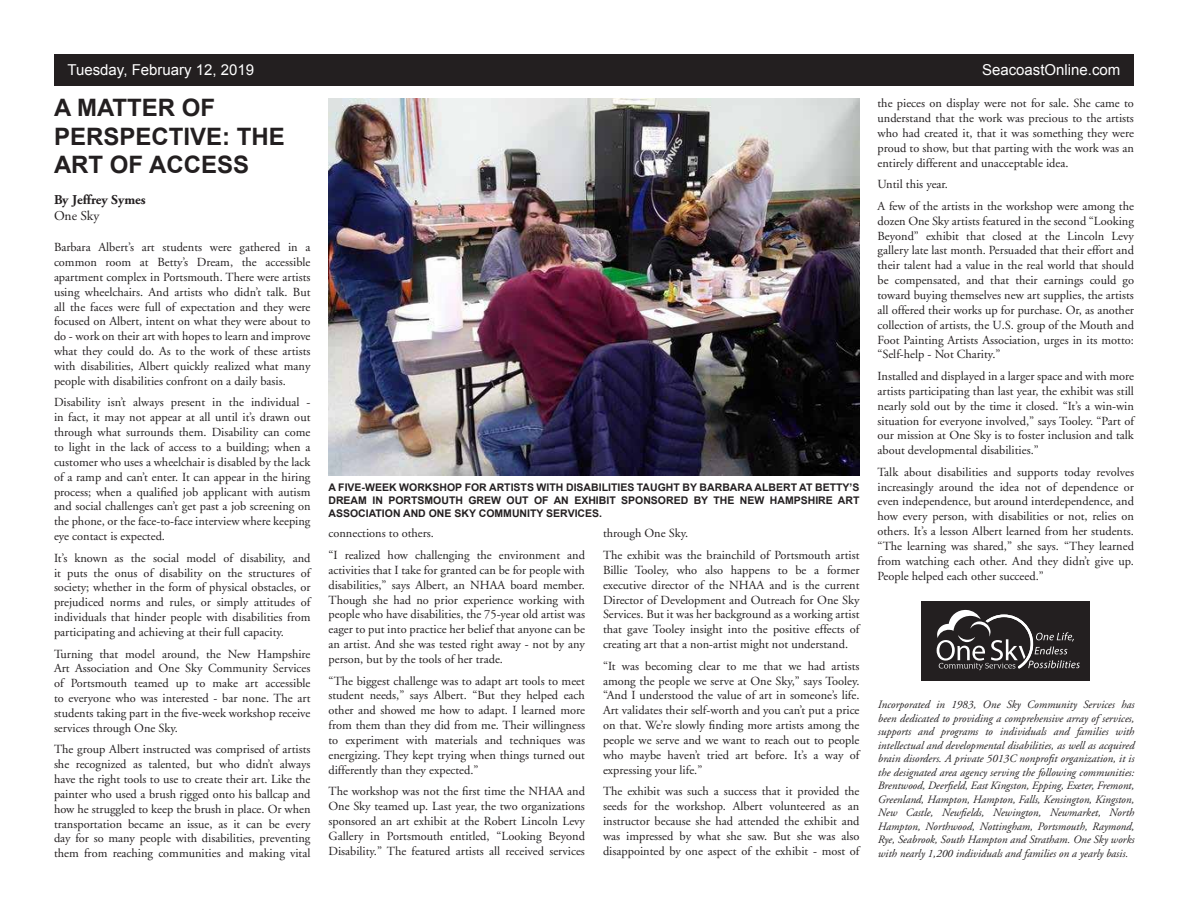
<style>
.page{position:relative;width:1188px;height:918px;background:#fff}
.page>*{position:absolute;margin:0;border:0;box-sizing:border-box;transform-origin:0 0}
.t1{font:700 24px/28.8px "Arial";color:#231f20}
.t2{font:15px "Arial";color:#fff}
.t3{font:700 13.5px "Adobe Garamond";color:#231f20}
.t4{font:13.5px "Adobe Garamond";letter-spacing:-.005em;color:#231f20}
.t5{font:12.3px/14.9px "Adobe Garamond";color:#231f20;text-align:justify}
.t6{font:italic 11.25px/13.5px "Adobe Garamond";color:#231f20;text-align:justify}
.t7{font:700 10.5px/12.6px "Arial";color:#231f20;text-align:justify}
</style>
<div class="page">
<div style="left:54px;top:54px;width:1080px;height:31px;background:#231f20"></div>
<div style="left:921px;top:601px;width:169px;height:79px;background:#231f20"></div>
<svg style="left:937px;top:609px;width:143px;height:61px"></svg>
<img style="left:328px;top:98px;width:532px;height:377px">
<p class="t2" style="left:68px;top:60px;width:188px">Tuesday, February 12, 2019</p>
<p class="t2" style="left:982px;top:60px;width:140px">SeacoastOnline.com</p>
<h1 class="t1" style="left:54px;top:94px;width:232px">A MATTER OF<br>PERSPECTIVE: THE<br>ART OF ACCESS</h1>
<p class="t3" style="left:54px;top:192px;width:93px">By Jeffrey Symes</p>
<p class="t4" style="left:54px;top:209px;width:47px">One Sky</p>
<p class="t5" style="left:54px;top:240px;width:258px">Barbara Albert’s art students were gathered in a common room at Betty’s Dream, the accessible apartment complex in Portsmouth. There were artists using wheelchairs. And artists who didn’t talk. But all the faces were full of expectation and they were focused on Albert, intent on what they were about to do - work on their art with hopes to learn and improve what they could do. As to the work of these artists with disabilities, Albert quickly realized what many people with disabilities confront on a daily basis.</p>
<p class="t5" style="left:54px;top:395px;width:258px">Disability isn’t always present in the individual - in fact, it may not appear at all until it’s drawn out through what surrounds them. Disability can come to light in the lack of access to a building; when a customer who uses a wheelchair is disabled by the lack of a ramp and can’t enter. It can appear in the hiring process; when a qualified job applicant with autism and social challenges can’t get past a job screening on the phone, or the face-to-face interview where keeping eye contact is expected.</p>
<p class="t5" style="left:54px;top:551px;width:258px">It’s known as the social model of disability, and it puts the onus of disability on the structures of society; whether in the form of physical obstacles, or prejudiced norms and rules, or simply attitudes of individuals that hinder people with disabilities from participating and achieving at their full capacity.</p>
<p class="t5" style="left:54px;top:647px;width:258px">Turning that model around, the New Hampshire Art Association and One Sky Community Services of Portsmouth teamed up to make art accessible to everyone who was interested - bar none. The art students taking part in the five-week workshop receive services through One Sky.</p>
<p class="t5" style="left:54px;top:742px;width:258px">The group Albert instructed was comprised of artists she recognized as talented, but who didn’t always have the right tools to use to create their art. Like the painter who used a brush rigged onto his ballcap and how he struggled to keep the brush in place. Or when transportation became an issue, as it can be every day for so many people with disabilities, preventing them from reaching communities and making vital</p>
<p class="t7" style="left:328px;top:482px;width:533px">A FIVE-WEEK WORKSHOP FOR ARTISTS WITH DISABILITIES TAUGHT BY BARBARA ALBERT AT BETTY’S DREAM IN PORTSMOUTH GREW OUT OF AN EXHIBIT SPONSORED BY THE NEW HAMPSHIRE ART ASSOCIATION AND ONE SKY COMMUNITY SERVICES.</p>
<p class="t5" style="left:329px;top:523px;width:258px;line-height:21.6px">connections to others.<br>“I realized how challenging the environment and</p>
<p class="t5" style="left:329px;top:563px;width:258px">activities that I take for granted can be for people with disabilities,” says Albert, an NHAA board member.<br>Though she had no prior experience working with people who have disabilities, the 75-year old artist was eager to put into practice her belief that anyone can be an artist. And she was tested right away - not by any person, but by the tools of her trade.</p>
<p class="t5" style="left:329px;top:674px;width:258px">“The biggest challenge was to adapt art tools to meet student needs,” says Albert. “But they helped each other and showed me how to adapt. I learned more from them than they did from me. Their willingness to experiment with materials and techniques was energizing. They kept trying when things turned out differently than they expected.”</p>
<p class="t5" style="left:329px;top:784px;width:258px">The workshop was not the first time the NHAA and One Sky teamed up. Last year, the two organizations sponsored an art exhibit at the Robert Lincoln Levy Gallery in Portsmouth entitled, “Looking Beyond Disability.” The featured artists all received services</p>
<p class="t5" style="left:603px;top:523px;width:258px;line-height:21.6px">through One Sky.<br>The exhibit was the brainchild of Portsmouth artist</p>
<p class="t5" style="left:603px;top:563px;width:258px">Billie Tooley, who also happens to be a former executive director of the NHAA and is the current Director of Development and Outreach for One Sky Services. But it was her background as a working artist that gave Tooley insight into the positive effects of creating art that a non-artist might not understand.</p>
<p class="t5" style="left:603px;top:659px;width:258px">“It was becoming clear to me that we had artists among the people we serve at One Sky,” says Tooley. “And I understood the value of art in someone’s life.<br>Art validates their self-worth and you can’t put a price on that. We’re slowly finding more artists among the people we serve and we want to reach out to people who maybe haven’t tried art before. It’s a way of expressing your life.”</p>
<p class="t5" style="left:603px;top:784px;width:258px">The exhibit was such a success that it provided the seeds for the workshop. Albert volunteered as an instructor because she had attended the exhibit and was impressed by what she saw. But she was also disappointed by one aspect of the exhibit - most of</p>
<p class="t5" style="left:878px;top:96px;width:258px">the pieces on display were not for sale. She came to understand that the work was precious to the artists who had created it, that it was something they were proud to show, but that parting with the work was an entirely different and unacceptable idea.</p>
<p class="t5" style="left:878px;top:174px;width:258px;line-height:21.6px">Until this year.<br>A few of the artists in the workshop were among the</p>
<p class="t5" style="left:878px;top:214px;width:258px">dozen One Sky artists featured in the second “Looking Beyond” exhibit that closed at the Lincoln Levy gallery late last month. Persuaded that their effort and their talent had a value in the real world that should be compensated, and that their earnings could go toward buying themselves new art supplies, the artists all offered their works up for purchase. Or, as another collection of artists, the U.S. group of the Mouth and Foot Painting Artists Association, urges in its motto: “Self-help - Not Charity.”</p>
<p class="t5" style="left:878px;top:369px;width:258px">Installed and displayed in a larger space and with more artists participating than last year, the exhibit was still nearly sold out by the time it closed. “It’s a win-win situation for everyone involved,” says Tooley. “Part of our mission at One Sky is to foster inclusion and talk about developmental disabilities.”</p>
<p class="t5" style="left:878px;top:465px;width:258px">Talk about disabilities and supports today revolves increasingly around the idea not of dependence or even independence, but around interdependence, and how every person, with disabilities or not, relies on others. It’s a lesson Albert learned from her students. “The learning was shared,” she says. “They learned from watching each other. And they didn’t give up.<br>People helped each other succeed.”</p>
<p class="t6" style="left:878px;top:698px;width:258px">Incorporated in 1983, One Sky Community Services has been dedicated to providing a comprehensive array of services, supports and programs to individuals and families with intellectual and developmental disabilities, as well as acquired brain disorders. A private 5013C nonprofit organization, it is the designated area agency serving the following communities:<br>Brentwood, Deerfield, East Kingston, Epping, Exeter, Fremont, Greenland, Hampton, Hampton, Falls, Kensington, Kingston, New Castle, Newfields, Newington, Newmarket, North Hampton, Northwood, Nottingham, Portsmouth, Raymond, Rye, Seabrook, South Hampton and Stratham. One Sky works with nearly 1,200 individuals and families on a yearly basis.</p>
</div>
